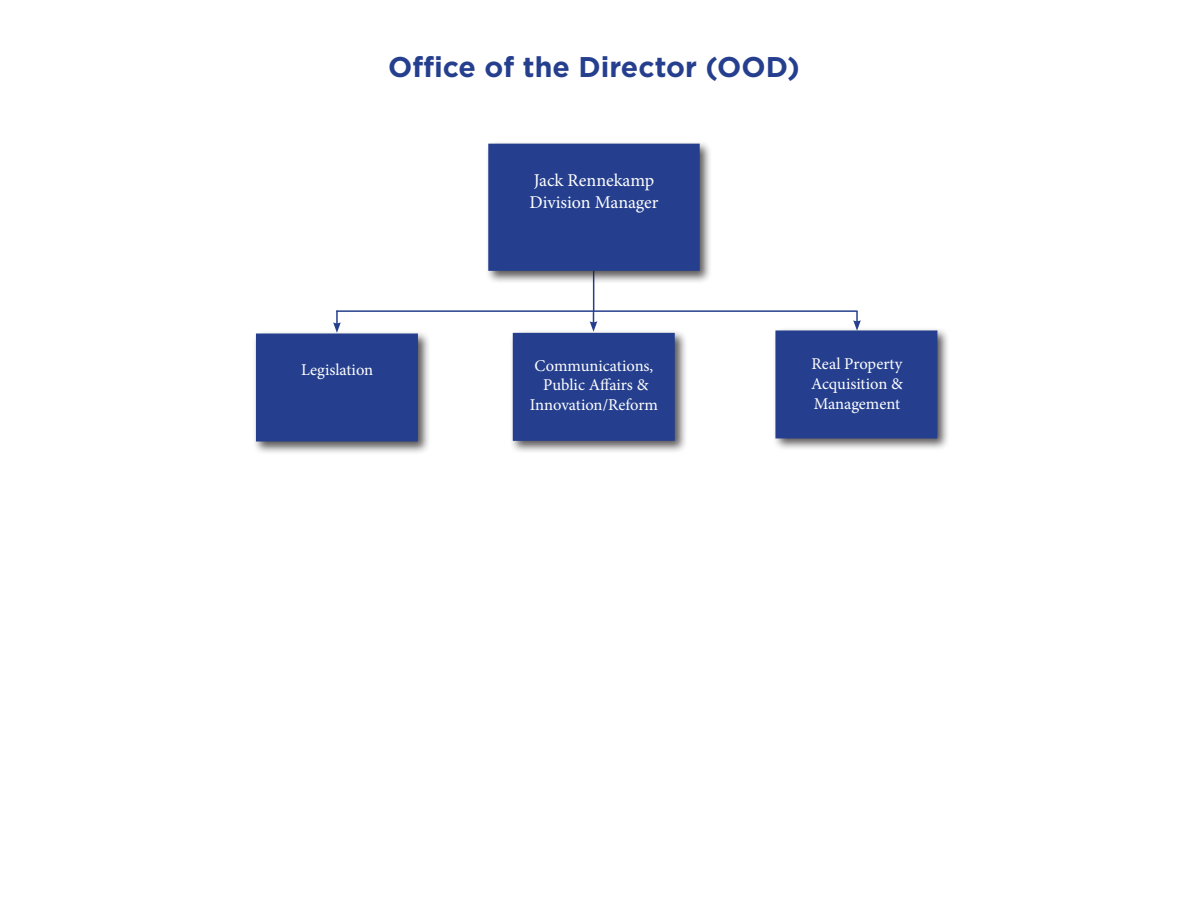
<style>
.page{position:relative;width:1188px;height:918px;background:#fff}
.page>*{position:absolute;margin:0;border:0;box-sizing:border-box;transform-origin:0 0}
.t1{font:700 28.5px "Gotham";color:#253f8e}
.t2{font:18px/21.6px "Minion Pro";letter-spacing:-.005em;color:#fff}
.t3{font:16.5px/19.8px "Minion Pro";color:#fff;text-align:center}
</style>
<div class="page">
<hr style="left:593px;top:259px;width:1px;height:53px;background:#253f8e">
<div style="left:509px;top:329px;width:179px;height:125px;background:#231f20;opacity:.75"></div>
<div style="left:513px;top:333px;width:162px;height:108px;background:#253f8e"></div>
<div style="left:485px;top:140px;width:228px;height:144px;background:#231f20;opacity:.75"></div>
<div style="left:488px;top:144px;width:212px;height:127px;background:#253f8e;border:3px solid #253f8e"></div>
<div style="left:772px;top:327px;width:178px;height:125px;background:#231f20;opacity:.75"></div>
<div style="left:775px;top:330px;width:162px;height:108px;background:#253f8e;border:3px solid #253f8e"></div>
<div style="left:252px;top:330px;width:179px;height:124px;background:#231f20;opacity:.75"></div>
<div style="left:256px;top:334px;width:162px;height:108px;background:#253f8e"></div>
<svg style="left:333px;top:312px;width:8px;height:21px"></svg>
<hr style="left:336px;top:310px;width:522px;height:2px;background:#253f8e">
<svg style="left:853px;top:311px;width:8px;height:20px"></svg>
<svg style="left:696px;top:166px;width:3px;height:20px"></svg>
<svg style="left:590px;top:312px;width:7px;height:20px"></svg>
<h1 class="t1" style="left:388px;top:48px;width:413px">Office of the Director (OOD)</h1>
<p class="t2" style="left:529px;top:170px;width:131px">Jack Rennekamp<br>Division Manager</p>
<p class="t3" style="left:301px;top:360px;width:74px">Legislation</p>
<p class="t3" style="left:811px;top:354px;width:93px;text-align:justify">Real Property Acquisition &amp; Management</p>
<p class="t3" style="left:530px;top:355px;width:130px">Communications,<br>Public Affairs &amp;<br>Innovation/Reform</p>
</div>
